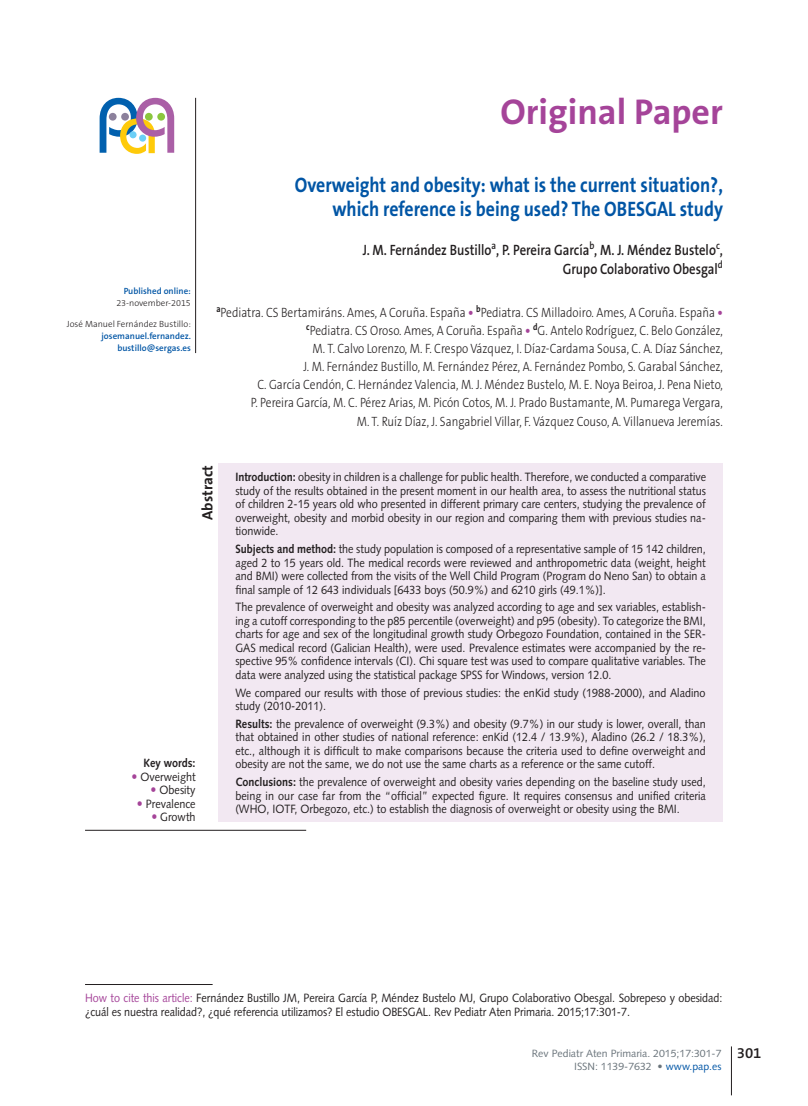
<style>
.page{position:relative;width:808px;height:1106px;background:#fff}
.page>*{position:absolute;margin:0;border:0;box-sizing:border-box;transform-origin:0 0}
._00_SECCION{font:700 36px "The Sans B7";color:#a54499}
._00_TITULO_ARTICULO{font:700 21px/24px "The Sans B7";color:#0155a5;text-align:right;scale:.85 1}
._00_AUTOR_ARTICULO{font:600 15px/19.5px "The Sans B6";color:#231f20;text-align:right;scale:.85 1}
.t1{font:700 15px "The Sans B7";color:#231f20}
._00_AUTOR_ARTICULO-2{font:600 15px "The Sans B6";color:#231f20}
._00_FILIACION_ARTICU{font:300 13.5px/18px "The Sans B3";color:#231f20;text-align:right;scale:.85 1}
.List_Paragraph{font:12px/13.5px "Syntax";color:#231f20;text-align:justify;scale:.9 1}
.t2{font:10.5px "Syntax";color:#6a747b}
.t3{font:600 9px/12px "The Sans B6";color:#0155a5;text-align:right}
.t4{font:300 9px "The Sans B3";color:#231f20}
.s1{font-family:"Syntax";font-weight:400;font-size:12px;color:#a54499}
.s2{font-weight:700}
.s3{color:#a54499}
.s4{color:#0155a5}
</style>
<div class="page">
<svg style="left:100px;top:98px;width:74px;height:56px"></svg>
<div style="left:145px;top:113px;width:8px;height:8px;background:#8bc63e;border-radius:50%"></div>
<div style="left:157px;top:113px;width:8px;height:8px;background:#8bc63e;border-radius:50%"></div>
<hr style="left:195px;top:98px;width:1px;height:255px;background:#231f20">
<hr style="left:85px;top:984px;width:128px;height:1px;background:#231f20">
<hr style="left:731px;top:1046px;width:1px;height:49px;background:#231f20">
<div style="left:218px;top:463px;width:505px;height:358px;background:#f2e8f2"></div>
<hr style="left:85px;top:830px;width:221px;height:1px;background:#231f20">
<p class="t3" style="left:124px;top:285px;width:69px">Published online:</p>
<p class="t4" style="left:116px;top:298px;width:76px">23-november-2015</p>
<p class="t4" style="left:67px;top:319px;width:126px">José Manuel Fernández Bustillo:</p>
<p class="t3" style="left:102px;top:330px;width:91px">josemanuel.fernandez. bustillo@sergas.es</p>
<p class="_00_SECCION" style="left:500px;top:93px;width:224px">Original Paper</p>
<p class="_00_TITULO_ARTICULO" style="left:295px;top:173px;width:505px">Overweight and obesity: what is the current situation?, which reference is being used? The OBESGAL study</p>
<p class="_00_AUTOR_ARTICULO" style="left:363px;top:240px;width:425px">J. M. Fernández Bustillo<sup>a</sup>, P. Pereira García<sup>b</sup>, M. J. Méndez Bustelo<sup>c</sup>,<br>Grupo Colaborativo Obesgal<sup>d</sup></p>
<p class="_00_FILIACION_ARTICU" style="left:216px;top:304px;width:597px"><sup>a</sup>Pediatra. CS Bertamiráns. Ames, A Coruña. España <span class="s1">•</span> <sup>b</sup>Pediatra. CS Milladoiro. Ames, A Coruña. España <span class="s1">• </span><sup>c</sup>Pediatra. CS Oroso. Ames, A Coruña. España <span class="s1">•</span> <sup>d</sup>G. Antelo Rodríguez, C. Belo González,<br>M. T. Calvo Lorenzo, M. F. Crespo Vázquez, I. Díaz-Cardama Sousa, C. A. Díaz Sánchez,<br>J. M. Fernández Bustillo, M. Fernández Pérez, A. Fernández Pombo, S. Garabal Sánchez,<br>C. García Cendón, C. Hernández Valencia, M. J. Méndez Bustelo, M. E. Noya Beiroa, J. Pena Nieto,<br>P. Pereira García, M. C. Pérez Arias, M. Picón Cotos, M. J. Prado Bustamante, M. Pumarega Vergara,<br>M. T. Ruíz Díaz, J. Sangabriel Villar, F. Vázquez Couso, A. Villanueva Jeremías.</p>
<p class="t1" style="left:199px;top:520px;width:56px;rotate:-90deg">Abstract</p>
<p class="List_Paragraph" style="left:235px;top:470px;width:525px"><span class="s2">Introduction:</span> obesity in children is a challenge for public health. Therefore, we conducted a comparative study of the results obtained in the present moment in our health area, to assess the nutritional status of children 2-15 years old who presented in different primary care centers, studying the prevalence of overweight, obesity and morbid obesity in our region and comparing them with previous studies na&shy;tionwide.</p>
<p class="List_Paragraph" style="left:235px;top:542px;width:524px"><span class="s2">Subjects and method:</span> the study population is composed of a representative sample of 15 142 children, aged 2 to 15 years old. The medical records were reviewed and anthropometric data (weight, height and BMI) were collected from the visits of the Well Child Program (Program do Neno San) to obtain a final sample of 12 643 individuals [6433 boys (50.9%) and 6210 girls (49.1%)].</p>
<p class="List_Paragraph" style="left:235px;top:600px;width:524px">The prevalence of overweight and obesity was analyzed according to age and sex variables, establish&shy;ing a cutoff corresponding to the p85 percentile (overweight) and p95 (obesity). To categorize the BMI, charts for age and sex of the longitudinal growth study Orbegozo Foundation, contained in the SER-GAS medical record (Galician Health), were used. Prevalence estimates were accompanied by the re&shy;spective 95% confidence intervals (CI). Chi square test was used to compare qualitative variables. The data were analyzed using the statistical package SPSS for Windows, version 12.0.</p>
<p class="List_Paragraph" style="left:235px;top:685px;width:524px">We compared our results with those of previous studies: the enKid study (1988-2000), and Aladino study (2010-2011).</p>
<p class="List_Paragraph" style="left:235px;top:717px;width:524px"><span class="s2">Results:</span> the prevalence of overweight (9.3%) and obesity (9.7%) in our study is lower, overall, than that obtained in other studies of national reference: enKid (12.4 / 13.9%), Aladino (26.2 / 18.3%), etc., although it is difficult to make comparisons because the criteria used to define overweight and obesity are not the same, we do not use the same charts as a reference or the same cutoff.</p>
<p class="List_Paragraph" style="left:235px;top:775px;width:524px"><span class="s2">Conclusions:</span> the prevalence of overweight and obesity varies depending on the baseline study used, being in our case far from the “official” expected figure. It requires consensus and unified criteria (WHO, IOTF, Orbegozo, etc.) to establish the diagnosis of overweight or obesity using the BMI.</p>
<p class="List_Paragraph" style="left:140px;top:756px;width:63px"><span class="s2">Key words:<br></span>Overweight</p>
<p class="List_Paragraph" style="left:160px;top:783px;width:42px">Obesity</p>
<p class="List_Paragraph" style="left:146px;top:797px;width:57px">Prevalence</p>
<p class="List_Paragraph" style="left:160px;top:810px;width:41px">Growth</p>
<p class="List_Paragraph" style="left:85px;top:991px;width:710px"><span class="s3">How to cite this article:</span> Fernández Bustillo JM, Pereira García P, Méndez Bustelo MJ, Grupo Colaborativo Obesgal. Sobrepeso y obesidad: ¿cuál es nuestra realidad?, ¿qué referencia utilizamos? El estudio OBESGAL. Rev Pediatr Aten Primaria. 2015;17:301-7.</p>
<p class="t2" style="left:532px;top:1047px;width:191px">Rev Pediatr Aten Primaria. 2015;17:301-7</p>
<p class="t2" style="left:574px;top:1060px;width:149px">ISSN: 1139-7632 • <span class="s4">www.pap.es</span></p>
<p class="_00_AUTOR_ARTICULO-2" style="left:737px;top:1044px;width:26px">301</p>
</div>
